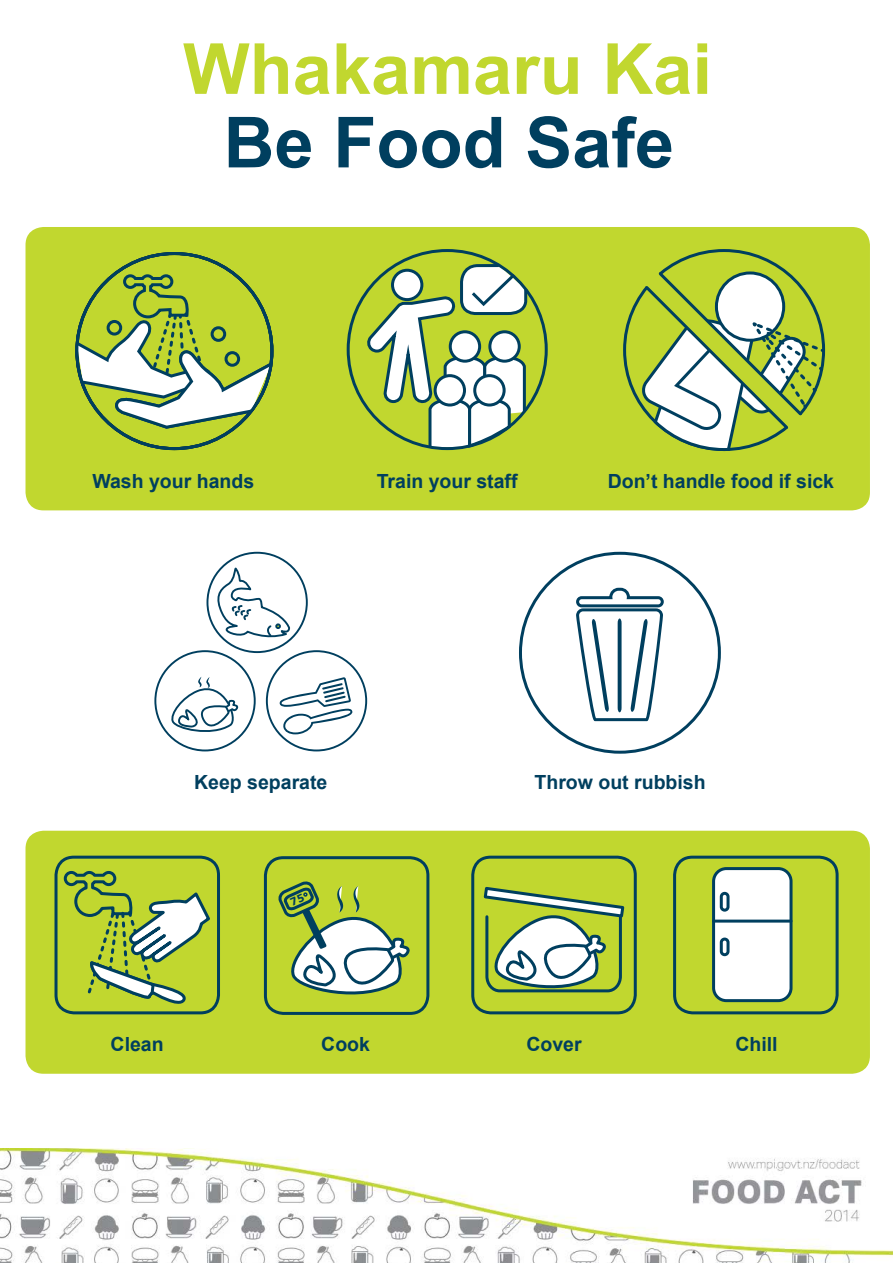
<style>
.page{position:relative;width:893px;height:1263px;background:#fff}
.page>*{position:absolute;margin:0;border:0;box-sizing:border-box;transform-origin:0 0}
.t1{font:700 70.5px "Arial";color:#c1d72f}
.t2{font:700 70.5px "Arial";color:#003f5f}
.t3{font:700 19.5px "Arial";color:#003f5f}
</style>
<div class="page">
<div style="left:26px;top:831px;width:844px;height:243px;background:#c1d72f;border-radius:18px"></div>
<div style="left:55px;top:856px;width:165px;height:158px;border:3px solid #003f5f;border-radius:18px"></div>
<svg style="left:62px;top:871px;width:150px;height:141px"></svg>
<div style="left:26px;top:227px;width:844px;height:283px;background:#c1d72f;border-radius:18px"></div>
<svg style="left:631px;top:259px;width:195px;height:193px"></svg>
<svg style="left:347px;top:249px;width:201px;height:201px"></svg>
<svg style="left:75px;top:252px;width:199px;height:199px"></svg>
<div style="left:673px;top:856px;width:166px;height:158px;border:3px solid #003f5f;border-radius:18px"></div>
<div style="left:714px;top:868px;width:77px;height:133px;background:#fff;border-radius:13px"></div>
<div style="left:712px;top:867px;width:80px;height:135px;border:3px solid #003f5f;border-radius:13px"></div>
<hr style="left:714px;top:919px;width:77px;height:3px;background:#003f5f">
<div style="left:720px;top:892px;width:9px;height:20px;border:3px solid #003f5f;border-radius:3px"></div>
<div style="left:720px;top:937px;width:9px;height:19px;border:3px solid #003f5f;border-radius:3px"></div>
<div style="left:264px;top:856px;width:165px;height:159px;border:3px solid #003f5f;border-radius:18px"></div>
<div style="left:266px;top:650px;width:101px;height:101px;border:2px solid #003f5f;border-radius:50%"></div>
<svg style="left:280px;top:677px;width:72px;height:57px"></svg>
<div style="left:154px;top:650px;width:102px;height:101px;border:2px solid #003f5f;border-radius:50%"></div>
<svg style="left:170px;top:677px;width:69px;height:60px"></svg>
<div style="left:206px;top:552px;width:102px;height:101px;border:2px solid #003f5f;border-radius:50%"></div>
<svg style="left:215px;top:564px;width:76px;height:76px"></svg>
<svg style="left:576px;top:587px;width:88px;height:134px"></svg>
<div style="left:471px;top:856px;width:166px;height:158px;border:3px solid #003f5f;border-radius:18px"></div>
<svg style="left:483px;top:887px;width:142px;height:106px"></svg>
<img style="left:0;top:1148px;width:893px;height:115px">
<svg style="left:278px;top:881px;width:132px;height:114px"></svg>
<h1 class="t1" style="left:183px;top:19px;width:530px">Whakamaru Kai</h1>
<h1 class="t2" style="left:224px;top:93px;width:452px">Be Food Safe</h1>
<p class="t3" style="left:92px;top:467px;width:163px">Wash your hands</p>
<p class="t3" style="left:377px;top:467px;width:142px">Train your staff</p>
<p class="t3" style="left:608px;top:467px;width:228px">Don’t handle food if sick</p>
<p class="t3" style="left:194px;top:768px;width:135px">Keep separate</p>
<p class="t3" style="left:534px;top:769px;width:173px">Throw out rubbish</p>
<p class="t3" style="left:111px;top:1030px;width:55px">Clean</p>
<p class="t3" style="left:321px;top:1030px;width:50px">Cook</p>
<p class="t3" style="left:526px;top:1030px;width:57px">Cover</p>
<p class="t3" style="left:735px;top:1030px;width:44px">Chill</p>
</div>
